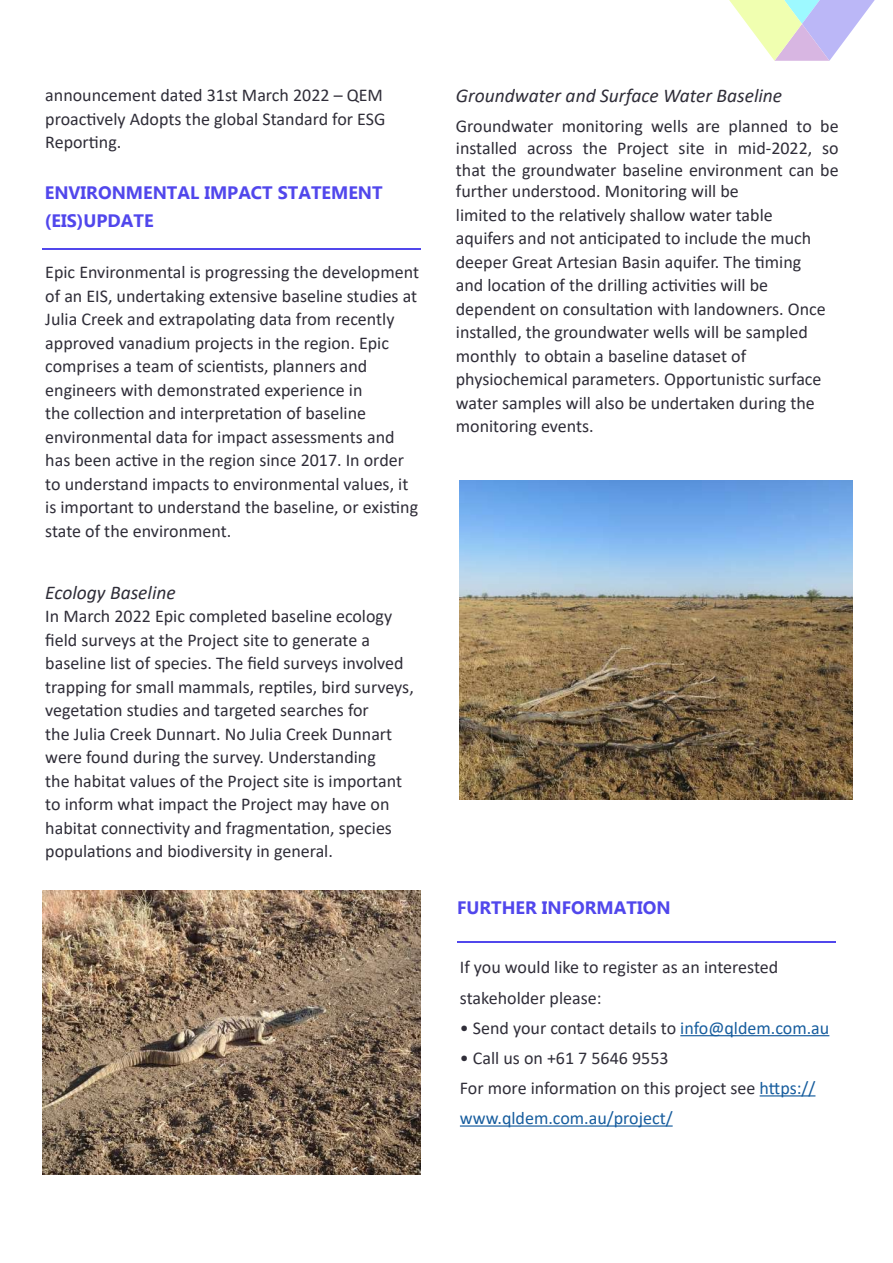
<style>
.page{position:relative;width:893px;height:1263px;background:#fff}
.page>*{position:absolute;margin:0;border:0;box-sizing:border-box;transform-origin:0 0}
.t1{font:italic 19.5px "Calibri";color:#2f2d38}
.t2{font:18px/23.5px "Calibri";color:#2f2d38}
.t3{font:18px/30.2px "Calibri";color:#302e39}
.t4{font:700 18px/27.3px "Gadugi";color:#5147ec}
.s1{color:#175d9e}
</style>
<div class="page">
<hr style="left:680px;top:1035px;width:149px;height:1px;background:#175d9e">
<hr style="left:760px;top:1095px;width:55px;height:1px;background:#175d9e">
<hr style="left:460px;top:1125px;width:213px;height:1px;background:#175d9e">
<img style="left:43px;top:890px;width:378px;height:284px">
<svg style="left:729px;top:0;width:146px;height:61px"></svg>
<hr style="left:43px;top:248px;width:378px;height:2px;background:#5147ec">
<hr style="left:457px;top:942px;width:379px;height:1px;background:#5147ec">
<img style="left:460px;top:480px;width:393px;height:319px">
<p class="t2" style="left:45px;top:83px;width:342px">announcement dated 31st March 2022 – QEM proactively Adopts the global Standard for ESG<br>Reporting.</p>
<p class="t4" style="left:45px;top:179px;width:339px">ENVIRONMENTAL IMPACT STATEMENT (EIS)UPDATE</p>
<p class="t2" style="left:45px;top:260px;width:375px">Epic Environmental is progressing the development of an EIS, undertaking extensive baseline studies at Julia Creek and extrapolating data from recently approved vanadium projects in the region. Epic comprises a team of scientists, planners and engineers with demonstrated experience in<br>the collection and interpretation of baseline environmental data for impact assessments and has been active in the region since 2017. In order to understand impacts to environmental values, it is important to understand the baseline, or existing state of the environment.</p>
<p class="t1" style="left:45px;top:579px;width:132px">Ecology Baseline</p>
<p class="t2" style="left:45px;top:604px;width:370px">In March 2022 Epic completed baseline ecology field surveys at the Project site to generate a baseline list of species. The field surveys involved trapping for small mammals, reptiles, bird surveys, vegetation studies and targeted searches for<br>the Julia Creek Dunnart. No Julia Creek Dunnart were found during the survey. Understanding<br>the habitat values of the Project site is important to inform what impact the Project may have on habitat connectivity and fragmentation, species populations and biodiversity in general.</p>
<p class="t1" style="left:456px;top:82px;width:328px">Groundwater and Surface Water Baseline</p>
<p class="t2" style="left:456px;top:115px;width:384px;line-height:21.6px;text-align:justify">Groundwater monitoring wells are planned to be installed across the Project site in mid-2022, so that the groundwater baseline environment can be further understood. Monitoring will be</p>
<p class="t2" style="left:456px;top:203px;width:371px">limited to the relatively shallow water table aquifers and not anticipated to include the much deeper Great Artesian Basin aquifer. The timing and location of the drilling activities will be dependent on consultation with landowners. Once installed, the groundwater wells will be sampled monthly to obtain a baseline dataset of physiochemical parameters. Opportunistic surface water samples will also be undertaken during the monitoring events.</p>
<p class="t4" style="left:457px;top:894px;width:215px">FURTHER INFORMATION</p>
<p class="t3" style="left:460px;top:952px;width:320px">If you would like to register as an interested stakeholder please:</p>
<p class="t3" style="left:460px;top:1012px;width:371px">• Send your contact details to <span class="s1">info@qldem.com.au</span></p>
<p class="t3" style="left:460px;top:1042px;width:357px">• Call us on +61 7 5646 9553<br>For more information on this project see <span class="s1">https:// www.qldem.com.au/project/</span></p>
</div>
